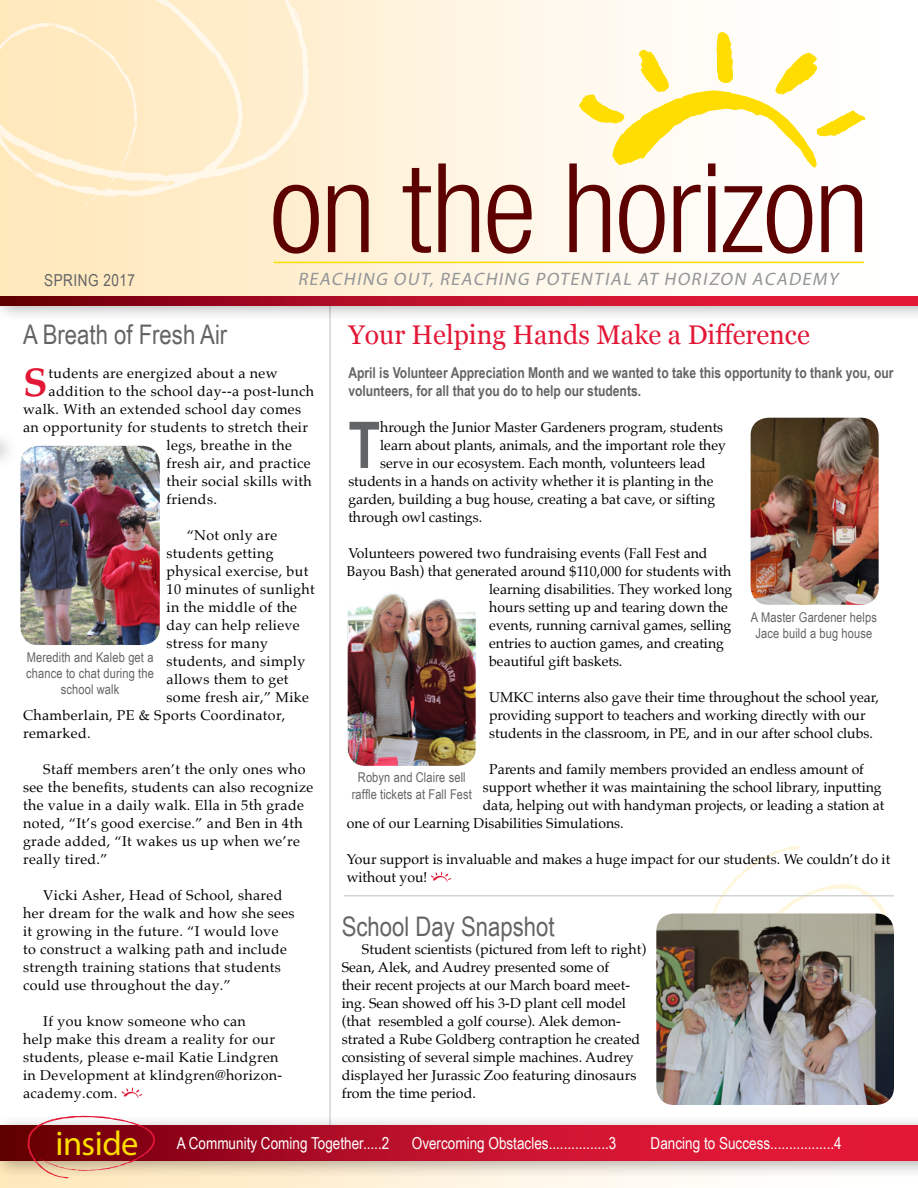
<style>
.page{position:relative;width:918px;height:1188px;background:#fff}
.page>*{position:absolute;margin:0;border:0;box-sizing:border-box;transform-origin:0 0}
.t1{font:700 64.5px "Arial Narrow";color:#636466}
.t2{font:700 40.2px "Palatino";color:#e31837}
.t3{font:34.5px "Myriad Pro";letter-spacing:-.015em;color:#fd0}
.t4{font:27px "Arial Narrow";color:#636466}
.t5{font:27px "Georgia";color:#e31837}
.t6{font:italic 18px "Myriad Pro";color:#939598}
.t7{font:16.5px "Arial Narrow";color:#fff}
.t8{font:16.5px "Arial Narrow";letter-spacing:.03em;color:#636466}
.t9{font:700 15px/18px "Arial Narrow";color:#636466}
.t10{font:14.25px/18px "Palatino";color:#000}
.t11{font:14.25px/18px "Palatino";letter-spacing:.025em;color:#000}
.t12{font:13.5px/16.2px "Arial Narrow";letter-spacing:.01em;color:#636466;text-align:center}
</style>
<div class="page">
<div style="left:1px;top:1134px;width:917px;height:54px;background:linear-gradient(to right,#ffe7b9,#fff)"></div>
<hr style="left:329px;top:246px;width:2px;height:906px;background:#d1d3d4">
<div style="left:0;top:1114px;width:918px;height:65px;background:#000;opacity:.3"></div>
<svg style="left:1px;top:1125px;width:917px;height:36px;background:#c2102c"></svg>
<div style="left:0;top:0;width:918px;height:322px;background:#000;opacity:.3"></div>
<div style="left:1px;top:0;width:917px;height:304px;background:linear-gradient(to right,#ffe7b9,#fff)"></div>
<svg style="left:1px;top:296px;width:917px;height:10px;background:#b70e27"></svg>
<svg style="left:579px;top:32px;width:287px;height:136px"></svg>
<svg style="left:273px;top:163px;width:589px;height:91px"></svg>
<svg style="left:0;top:0;width:310px;height:197px;background:#feebc6"></svg>
<svg style="left:11px;top:35px;width:6px;height:4px"></svg>
<svg style="left:110px;top:53px;width:4px;height:3px"></svg>
<svg style="left:132px;top:190px;width:3px;height:7px"></svg>
<svg style="left:235px;top:122px;width:8px;height:10px"></svg>
<svg style="left:24px;top:167px;width:14px;height:6px"></svg>
<svg style="left:85px;top:186px;width:25px;height:20px"></svg>
<svg style="left:126px;top:145px;width:7px;height:12px"></svg>
<svg style="left:131px;top:97px;width:3px;height:14px"></svg>
<svg style="left:116px;top:64px;width:11px;height:14px"></svg>
<svg style="left:5px;top:141px;width:3px;height:5px"></svg>
<svg style="left:230px;top:83px;width:11px;height:14px"></svg>
<svg style="left:27px;top:1116px;width:129px;height:63px;background:#ab5a57"></svg>
<svg style="left:703px;top:846px;width:191px;height:68px"></svg>
<hr style="left:274px;top:262px;width:590px;height:1px;background:#fd0">
<div style="left:0;top:430px;width:18px;height:39px;background:#000;opacity:.3"></div>
<svg style="left:431px;top:872px;width:20px;height:10px"></svg>
<svg style="left:122px;top:1088px;width:20px;height:10px"></svg>
<img style="left:20px;top:446px;width:140px;height:199px">
<img style="left:751px;top:418px;width:128px;height:187px">
<img style="left:348px;top:593px;width:128px;height:173px">
<img style="left:656px;top:914px;width:238px;height:191px">
<hr style="left:344px;top:895px;width:550px;height:1px;background:#d1d3d4">
<p class="t6" style="left:298px;top:268px;width:545px">REACHING OUT, REACHING POTENTIAL AT HORIZON ACADEMY</p>
<h3 class="t5" style="left:348px;top:320px;width:463px">Your Helping Hands Make a Difference</h3>
<p class="t9" style="left:348px;top:364px;width:547px">April is Volunteer Appreciation Month and we wanted to take this opportunity to thank you, our volunteers, for all that you do to help our students.</p>
<h1 class="t1" style="left:348px;top:408px;width:33px">T</h1>
<p class="t10" style="left:380px;top:419px;width:345px">hrough the Junior Master Gardeners program, students</p>
<p class="t8" style="left:44px;top:270px;width:92px">SPRING 2017</p>
<h3 class="t4" style="left:23px;top:318px;width:206px">A Breath of Fresh Air</h3>
<h2 class="t2" style="left:23px;top:363px;width:26px">S</h2>
<p class="t11" style="left:49px;top:365px;width:230px">tudents are energized about a new</p>
<p class="t11" style="left:49px;top:383px;width:267px">addition to the school day--a post-lunch</p>
<p class="t11" style="left:23px;top:401px;width:280px">walk. With an extended school day comes</p>
<p class="t11" style="left:23px;top:419px;width:286px">an opportunity for students to stretch their</p>
<p class="t11" style="left:167px;top:437px;width:127px">legs, breathe in the</p>
<p class="t11" style="left:167px;top:455px;width:146px">fresh air, and practice</p>
<p class="t11" style="left:167px;top:473px;width:147px">their social skills with</p>
<p class="t11" style="left:167px;top:491px;width:52px">friends.</p>
<p class="t11" style="left:187px;top:527px;width:92px">“Not only are</p>
<p class="t11" style="left:167px;top:545px;width:109px">students getting</p>
<p class="t11" style="left:167px;top:563px;width:143px">physical exercise, but</p>
<p class="t11" style="left:167px;top:581px;width:150px">10 minutes of sunlight</p>
<p class="t11" style="left:167px;top:599px;width:132px">in the middle of the</p>
<p class="t11" style="left:167px;top:617px;width:135px">day can help relieve</p>
<p class="t11" style="left:167px;top:635px;width:103px">stress for many</p>
<p class="t11" style="left:167px;top:653px;width:140px">students, and simply</p>
<p class="t11" style="left:167px;top:671px;width:124px">allows them to get</p>
<p class="t11" style="left:167px;top:689px;width:144px">some fresh air,” Mike</p>
<p class="t11" style="left:23px;top:707px;width:264px">Chamberlain, PE &amp; Sports Coordinator,</p>
<p class="t11" style="left:23px;top:725px;width:69px">remarked.</p>
<p class="t11" style="left:23px;top:761px;width:292px;text-indent:20px">Staff members aren’t the only ones who see the benefits, students can also recognize the value in a daily walk. Ella in 5th grade noted, “It’s good exercise.” and Ben in 4th grade added, “It wakes us up when we’re really tired.”</p>
<p class="t11" style="left:23px;top:887px;width:273px;text-indent:20px">Vicki Asher, Head of School, shared her dream for the walk and how she sees it growing in the future. “I would love to construct a walking path and include strength training stations that students could use throughout the day.”</p>
<p class="t11" style="left:23px;top:1013px;width:261px;text-indent:20px">If you know someone who can<br>help make this dream a reality for our students, please e-mail Katie Lindgren in Development at klindgren@horizon&shy;academy.com.</p>
<p class="t10" style="left:380px;top:437px;width:347px">learn about plants, animals, and the important role they</p>
<p class="t10" style="left:380px;top:455px;width:327px">serve in our ecosystem. Each month, volunteers lead</p>
<p class="t10" style="left:348px;top:473px;width:367px">students in a hands on activity whether it is planting in the</p>
<p class="t10" style="left:348px;top:491px;width:368px">garden, building a bug house, creating a bat cave, or sifting</p>
<p class="t10" style="left:348px;top:509px;width:135px">through owl castings.</p>
<p class="t10" style="left:348px;top:545px;width:361px">Volunteers powered two fundraising events (Fall Fest and</p>
<p class="t10" style="left:347px;top:563px;width:386px">Bayou Bash) that generated around $110,000 for students with</p>
<p class="t10" style="left:489px;top:581px;width:245px">learning disabilities. They worked long</p>
<p class="t10" style="left:489px;top:599px;width:240px">hours setting up and tearing down the</p>
<p class="t10" style="left:489px;top:617px;width:244px">events, running carnival games, selling</p>
<p class="t10" style="left:489px;top:635px;width:236px">entries to auction games, and creating</p>
<p class="t10" style="left:489px;top:653px;width:135px">beautiful gift baskets.</p>
<p class="t10" style="left:489px;top:689px;width:391px">UMKC interns also gave their time throughout the school year, providing support to teachers and working directly with our students in the classroom, in PE, and in our after school clubs.</p>
<p class="t10" style="left:489px;top:761px;width:376px">Parents and family members provided an endless amount of</p>
<p class="t10" style="left:483px;top:779px;width:400px">support whether it was maintaining the school library, inputting</p>
<p class="t10" style="left:483px;top:797px;width:403px">data, helping out with handyman projects, or leading a station at</p>
<p class="t10" style="left:347px;top:815px;width:278px">one of our Learning Disabilities Simulations.</p>
<p class="t10" style="left:347px;top:851px;width:545px">Your support is invaluable and makes a huge impact for our students. We couldn’t do it without you!</p>
<p class="t12" style="left:751px;top:609px;width:128px">A Master Gardener helps<br>Jace build a bug house</p>
<p class="t12" style="left:26px;top:649px;width:129px">Meredith and Kaleb get a chance to chat during the school walk</p>
<p class="t12" style="left:352px;top:769px;width:122px">Robyn and Claire sell raffle tickets at Fall Fest</p>
<h3 class="t4" style="left:342px;top:910px;width:214px">School Day Snapshot</h3>
<p class="t10" style="left:342px;top:941px;width:306px;text-indent:20px">Student scientists (pictured from left to right)<br>Sean, Alek, and Audrey presented some of<br>their recent projects at our March board meet&shy;ing. Sean showed off his 3-D plant cell model (that resembled a golf course). Alek demon&shy;strated a Rube Goldberg contraption he created consisting of several simple machines. Audrey displayed her Jurassic Zoo featuring dinosaurs from the time period.</p>
<h3 class="t3" style="left:55px;top:1122px;width:85px">inside</h3>
<p class="t7" style="left:177px;top:1134px;width:214px">A Community Coming Together.....2</p>
<p class="t7" style="left:412px;top:1134px;width:206px">Overcoming Obstacles................3</p>
<p class="t7" style="left:651px;top:1134px;width:193px">Dancing to Success.................4</p>
</div>
